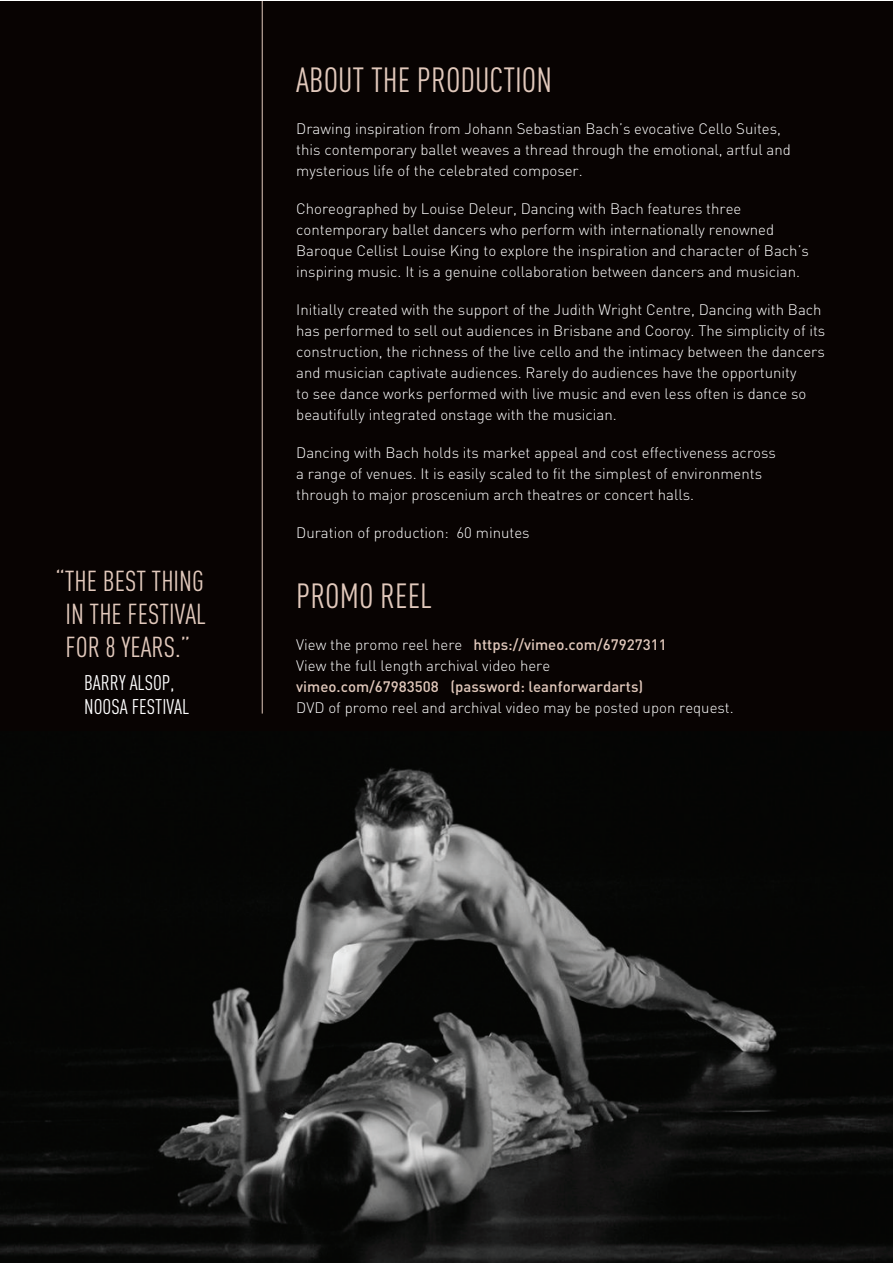
<style>
.page{position:relative;width:893px;height:1263px;background:#fff}
.page>*{position:absolute;margin:0;border:0;box-sizing:border-box;transform-origin:0 0}
.t1{font:34.5px "DIN Cond";color:#e2c9bc}
.t2{font:28.5px/33px "DIN Cond";color:#e2c9bc;text-align:center}
.t3{font:21px/24px "DIN Cond";color:#fff}
.t4{font:300 15px/21px "DIN";color:#fff}
.t5{font:500 15px "DIN";color:#e2c9bc}
.s1{font-weight:500;color:#e2c9bc}
</style>
<div class="page">
<div style="left:0;top:1px;width:892px;height:1262px;background:#080302"></div>
<img style="left:0;top:767px;width:892px;height:496px">
<hr style="left:262px;top:1px;width:1px;height:712px;background:#e2c9bc">
<h2 class="t2" style="left:56px;top:564px;width:152px">“THE BEST THING<br>IN THE FESTIVAL<br>FOR 8 YEARS.”</h2>
<h3 class="t3" style="left:84px;top:670px;width:107px">BARRY ALSOP,<br>NOOSA FESTIVAL</h3>
<h1 class="t1" style="left:296px;top:59px;width:257px">ABOUT THE PRODUCTION</h1>
<p class="t4" style="left:296px;top:118px;width:496px">Drawing inspiration from Johann Sebastian Bach’s evocative Cello Suites, this contemporary ballet weaves a thread through the emotional, artful and mysterious life of the celebrated composer.</p>
<p class="t4" style="left:296px;top:198px;width:514px">Choreographed by Louise Deleur, Dancing with Bach features three contemporary ballet dancers who perform with internationally renowned Baroque Cellist Louise King to explore the inspiration and character of Bach’s inspiring music. It is a genuine collaboration between dancers and musician.</p>
<p class="t4" style="left:296px;top:299px;width:531px">Initially created with the support of the Judith Wright Centre, Dancing with Bach has performed to sell out audiences in Brisbane and Cooroy. The simplicity of its construction, the richness of the live cello and the intimacy between the dancers and musician captivate audiences. Rarely do audiences have the opportunity<br>to see dance works performed with live music and even less often is dance so beautifully integrated onstage with the musician.</p>
<p class="t4" style="left:296px;top:442px;width:481px">Dancing with Bach holds its market appeal and cost effectiveness across a range of venues. It is easily scaled to fit the simplest of environments through to major proscenium arch theatres or concert halls.</p>
<p class="t4" style="left:296px;top:522px;width:235px">Duration of production: 60 minutes</p>
<h1 class="t1" style="left:296px;top:575px;width:137px">PROMO REEL</h1>
<p class="t4" style="left:296px;top:634px;width:372px">View the promo reel here <span class="s1">https://vimeo.com/67927311<br></span>View the full length archival video here</p>
<p class="t5" style="left:296px;top:677px;width:348px">vimeo.com/67983508 (password: leanforwardarts)</p>
<p class="t4" style="left:296px;top:697px;width:439px">DVD of promo reel and archival video may be posted upon request.</p>
</div>
